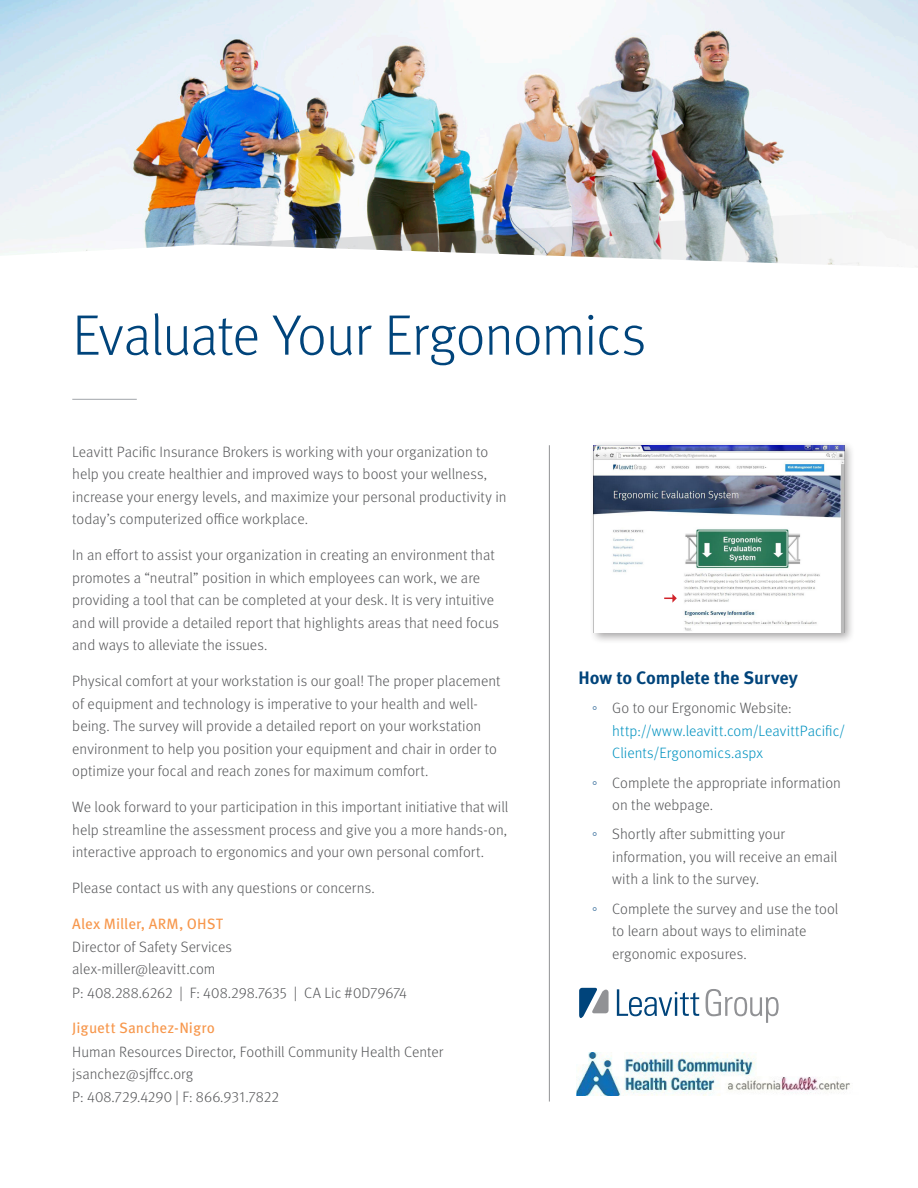
<style>
.page{position:relative;width:918px;height:1188px;background:#fff}
.page>*{position:absolute;margin:0;border:0;box-sizing:border-box;transform-origin:0 0}
.H1_Blue_295{font:300 57px "Meta OT";letter-spacing:-.02em;color:#00447b}
.Subheading__H3{font:700 18px "Meta OT";letter-spacing:-.01em;color:#00447b}
.Body{font:300 15px/22.5px "Meta OT";color:#57585a}
.t1{font:300 15px/22.5px "Meta OT";color:#0092c0}
.Body-2{font:15px "Meta OT";color:#f7974c}
.s1{font-weight:400;color:#f7974c}
.s2{font-family:"Arial";font-weight:400;color:#1e5b8f}
.s3{color:#57585a}
</style>
<div class="page">
<img style="left:0;top:0;width:918px;height:209px">
<img style="left:0;top:209px;width:918px;height:59px">
<hr style="left:72px;top:399px;width:65px;height:1px;background:#a1a4a9">
<hr style="left:549px;top:445px;width:1px;height:657px;background:#919295">
<div style="left:589px;top:440px;width:267px;height:204px;background:#231f20;opacity:.4"></div>
<img style="left:594px;top:445px;width:250px;height:188px">
<svg style="left:664px;top:594px;width:13px;height:9px"></svg>
<img style="left:576px;top:1052px;width:274px;height:44px">
<svg style="left:706px;top:989px;width:73px;height:34px"></svg>
<svg style="left:617px;top:989px;width:82px;height:27px"></svg>
<svg style="left:579px;top:988px;width:30px;height:30px"></svg>
<p class="H1_Blue_295" style="left:72px;top:302px;width:575px">Evaluate Your Ergonomics</p>
<p class="Body" style="left:72px;top:440px;width:436px">Leavitt Pacific Insurance Brokers is working with your organization to help you create healthier and improved ways to boost your wellness, increase your energy levels, and maximize your personal productivity in today’s computerized office workplace.</p>
<p class="Body" style="left:72px;top:544px;width:428px">In an effort to assist your organization in creating an environment that promotes a “neutral” position in which employees can work, we are providing a tool that can be completed at your desk. It is very intuitive and will provide a detailed report that highlights areas that need focus and ways to alleviate the issues.</p>
<p class="Body" style="left:72px;top:670px;width:430px">Physical comfort at your workstation is our goal! The proper placement of equipment and technology is imperative to your health and well&shy;being. The survey will provide a detailed report on your workstation environment to help you position your equipment and chair in order to optimize your focal and reach zones for maximum comfort.</p>
<p class="Body" style="left:72px;top:796px;width:438px;text-align:justify">We look forward to your participation in this important initiative that will help streamline the assessment process and give you a more hands-on, interactive approach to ergonomics and your own personal comfort.</p>
<p class="Body" style="left:72px;top:877px;width:304px">Please contact us with any questions or concerns.</p>
<p class="Body" style="left:72px;top:913px;width:161px"><span class="s1">Alex Miller, ARM, OHST<br></span>Director of Safety Services alex-miller@leavitt.com</p>
<p class="Body" style="left:72px;top:982px;width:336px">P: 408.288.6262 | F: 408.298.7635 | CA Lic #0D79674</p>
<p class="Body-2" style="left:72px;top:1018px;width:144px">Jiguett Sanchez-Nigro</p>
<p class="Body" style="left:72px;top:1040px;width:372px">Human Resources Director, Foothill Community Health Center</p>
<p class="Body" style="left:72px;top:1063px;width:123px">jsanchez@sjffcc.org</p>
<p class="Body" style="left:72px;top:1085px;width:208px">P: 408.729.4290 | F: 866.931.7822</p>
<p class="Subheading__H3" style="left:579px;top:666px;width:221px">How to Complete the Survey</p>
<p class="t1" style="left:612px;top:697px;width:235px;text-indent:-20px"><span class="s2">◦</span> <span class="s3">Go to our Ergonomic Website: </span>http://www.leavitt.com/LeavittPacific/<br>Clients/Ergonomics.aspx</p>
<p class="Body" style="left:612px;top:771px;width:230px;text-indent:-20px"><span class="s2">◦</span> Complete the appropriate information on the webpage.</p>
<p class="Body" style="left:612px;top:823px;width:227px;text-indent:-20px"><span class="s2">◦</span> Shortly after submitting your information, you will receive an email with a link to the survey.</p>
<p class="Body" style="left:612px;top:897px;width:228px;text-indent:-20px"><span class="s2">◦</span> Complete the survey and use the tool to learn about ways to eliminate ergonomic exposures.</p>
</div>
